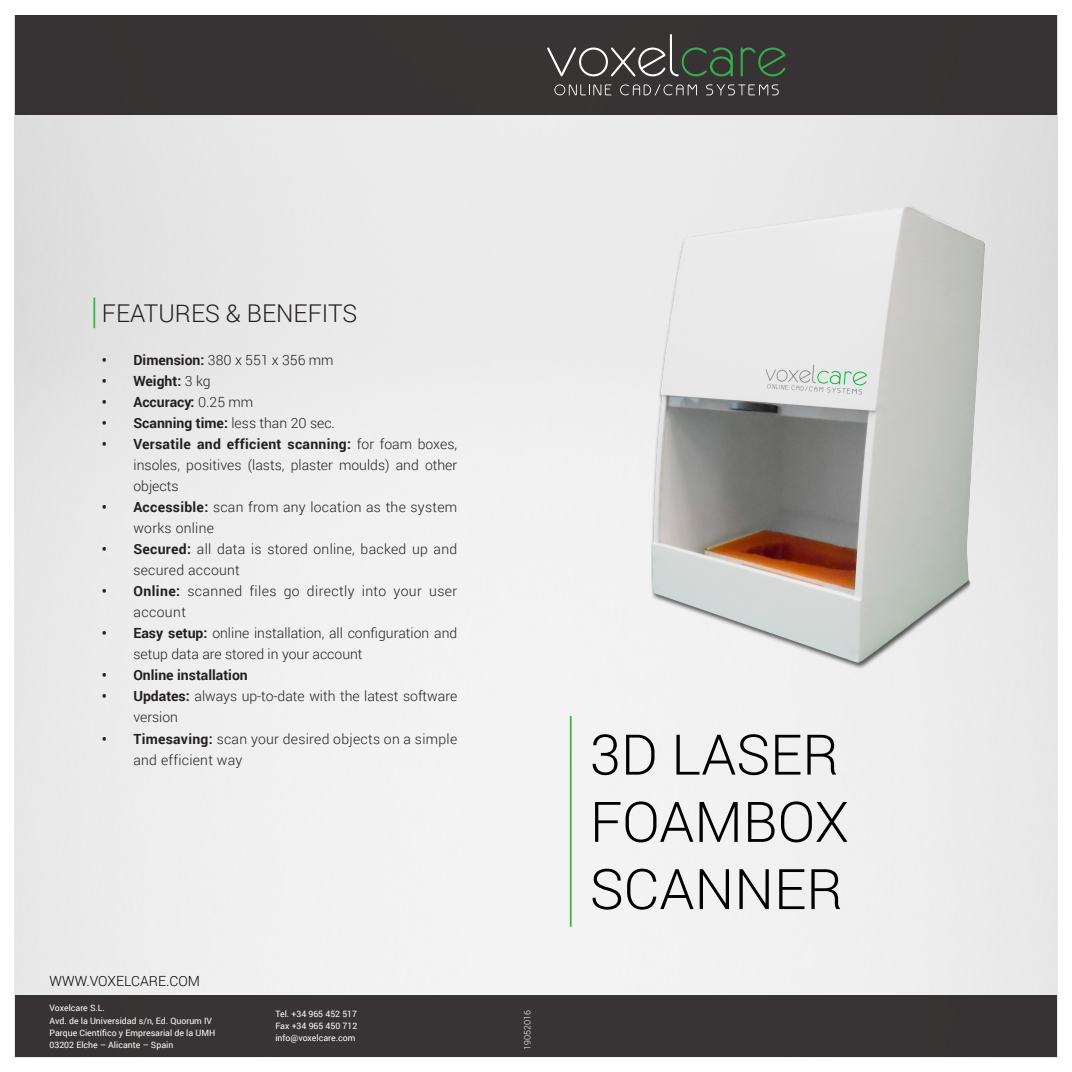
<style>
.page{position:relative;width:1072px;height:1072px;background:#fff}
.page>*{position:absolute;margin:0;border:0;box-sizing:border-box;transform-origin:0 0}
.coverTitle{font:300 56px "Roboto";color:#000}
.Headline{font:300 24.5px "Roboto";color:#231f20}
.t1{font:300 14px/21px "Roboto";letter-spacing:.01em;color:#231f20}
.t2{font:700 14px "Roboto";color:#231f20}
.t3{font:300 14px/21px "Roboto";letter-spacing:.03em;color:#231f20}
.t4{font:300 14px "Roboto";color:#000}
.t5{font:8.75px "Roboto";color:#fff}
.coverTitle-2{font:300 8.75px "Roboto";color:#fff}
.s1{font-weight:700}
.s2{font-weight:300}
</style>
<div class="page">
<img style="left:15px;top:15px;width:1042px;height:1042px">
<div style="left:15px;top:995px;width:1041px;height:62px;background:#383435"></div>
<div style="left:15px;top:15px;width:1041px;height:99px;background:#373334"></div>
<svg style="left:547px;top:34px;width:185px;height:42px"></svg>
<svg style="left:740px;top:47px;width:45px;height:29px"></svg>
<svg style="left:554px;top:84px;width:57px;height:11px"></svg>
<svg style="left:620px;top:84px;width:77px;height:11px"></svg>
<svg style="left:706px;top:84px;width:72px;height:11px"></svg>
<img style="left:651px;top:205px;width:341px;height:477px">
<hr style="left:570px;top:716px;width:1px;height:210px;background:#40ae49">
<hr style="left:93px;top:297px;width:2px;height:31px;background:#40ae49">
<p class="Headline" style="left:102px;top:296px;width:257px">FEATURES &amp; BENEFITS</p>
<p class="t1" style="left:102px;top:349px;width:233px"><span class="s1">• Dimension:</span> 380 x 551 x 356 mm</p>
<p class="t2" style="left:102px;top:371px;width:110px">• Weight: <span class="s2">3 kg</span></p>
<p class="t2" style="left:102px;top:392px;width:153px">• Accuracy: <span class="s2">0.25 mm</span></p>
<p class="t2" style="left:102px;top:413px;width:234px">• Scanning time: <span class="s2">less than 20 sec.</span></p>
<p class="t1" style="left:133px;top:433px;width:325px;text-align:justify;text-indent:-31px"><span class="s1">• Versatile and efficient scanning:</span> for foam boxes, insoles, positives (lasts, plaster moulds) and other objects</p>
<p class="t1" style="left:133px;top:496px;width:325px;text-indent:-31px"><span class="s1">• Accessible:</span> scan from any location as the system works online</p>
<p class="t1" style="left:133px;top:538px;width:325px;text-indent:-31px"><span class="s1">• Secured:</span> all data is stored online, backed up and secured account</p>
<p class="t3" style="left:133px;top:580px;width:325px;text-indent:-31px"><span class="s1">• Online:</span> scanned files go directly into your user account</p>
<p class="t1" style="left:133px;top:622px;width:325px;text-indent:-31px"><span class="s1">• Easy setup:</span> online installation, all configuration and setup data are stored in your account</p>
<p class="t2" style="left:102px;top:665px;width:147px">• Online installation</p>
<p class="t1" style="left:133px;top:685px;width:325px;text-indent:-31px"><span class="s1">• Updates:</span> always up-to-date with the latest software version</p>
<p class="t1" style="left:133px;top:727px;width:325px;text-indent:-31px"><span class="s1">• Timesaving:</span> scan your desired objects on a simple and efficient way</p>
<p class="t4" style="left:50px;top:971px;width:152px">WWW.VOXELCARE.COM</p>
<p class="t5" style="left:49px;top:1002px;width:57px">Voxelcare S.L.</p>
<p class="t5" style="left:49px;top:1014px;width:164px">Avd. de la Universidad s/n, Ed. Quorum IV</p>
<p class="t5" style="left:49px;top:1026px;width:167px">Parque Científico y Empresarial de la UMH</p>
<p class="t5" style="left:49px;top:1038px;width:125px">03202 Elche – Alicante – Spain</p>
<p class="t5" style="left:275px;top:1007px;width:83px">Tel. +34 965 452 517</p>
<p class="t5" style="left:275px;top:1019px;width:84px">Fax +34 965 450 712</p>
<p class="t5" style="left:275px;top:1031px;width:81px">info@voxelcare.com</p>
<p class="coverTitle-2" style="left:521px;top:1049px;width:41px;rotate:-90deg">19052016</p>
<p class="coverTitle" style="left:590px;top:716px;width:251px">3D LASER</p>
<p class="coverTitle" style="left:590px;top:783px;width:261px">FOAMBOX</p>
<p class="coverTitle" style="left:590px;top:850px;width:255px">SCANNER</p>
</div>
